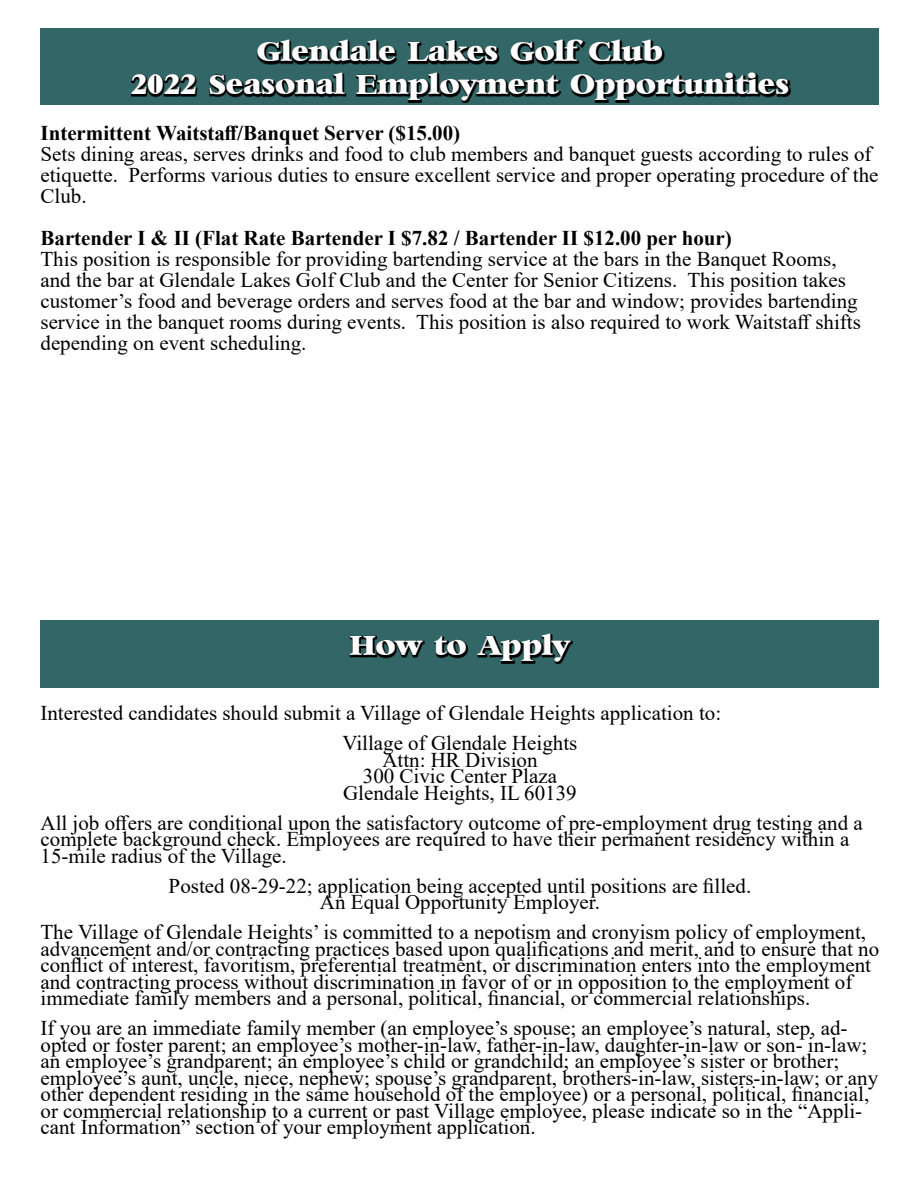
<style>
.page{position:relative;width:918px;height:1188px;background:#fff}
.page>*{position:absolute;margin:0;border:0;box-sizing:border-box;transform-origin:0 0}
.t1{font:700 27px/32.4px "Bambi";color:#fff;text-align:center}
.t2{font:21px/16.5px "Times New Roman";color:#000}
.t3{font:700 21px "Times New Roman";color:#000}
</style>
<div class="page">
<div style="left:40px;top:28px;width:839px;height:77px;background:#366"></div>
<svg style="left:131px;top:40px;width:660px;height:63px"></svg>
<div style="left:40px;top:620px;width:839px;height:67px;background:#366"></div>
<svg style="left:350px;top:634px;width:223px;height:30px"></svg>
<p class="t1" style="left:131px;top:38px;width:660px">Glendale Lakes Golf Club<br>2022 Seasonal Employment Opportunities</p>
<p class="t3" style="left:40px;top:117px;width:421px">Intermittent Waitstaff/Banquet Server ($15.00)</p>
<p class="t2" style="left:40px;top:142px;width:840px;line-height:21px">Sets dining areas, serves drinks and food to club members and banquet guests according to rules of etiquette. Performs various duties to ensure excellent service and proper operating procedure of the<br>Club.</p>
<p class="t3" style="left:40px;top:222px;width:693px">Bartender I &amp; II (Flat Rate Bartender I $7.82 / Bartender II $12.00 per hour)</p>
<p class="t2" style="left:40px;top:247px;width:822px;line-height:21px">This position is responsible for providing bartending service at the bars in the Banquet Rooms, and the bar at Glendale Lakes Golf Club and the Center for Senior Citizens. This position takes customer’s food and beverage orders and serves food at the bar and window; provides bartending service in the banquet rooms during events. This position is also required to work Waitstaff shifts depending on event scheduling.</p>
<p class="t1" style="left:350px;top:632px;width:221px">How to Apply</p>
<p class="t2" style="left:343px;top:697px;width:380px;line-height:30px;text-indent:-302px">Interested candidates should submit a Village of Glendale Heights application to:<br>Village of Glendale Heights</p>
<p class="t2" style="left:343px;top:751px;width:235px;text-align:center">Attn: HR Division<br>300 Civic Center Plaza<br>Glendale Heights, IL 60139</p>
<p class="t2" style="left:41px;top:814px;width:824px">All job offers are conditional upon the satisfactory outcome of pre-employment drug testing and a complete background check. Employees are required to have their permanent residency within a<br>15-mile radius of the Village.</p>
<p class="t2" style="left:169px;top:877px;width:584px;text-align:center">Posted 08-29-22; application being accepted until positions are filled.<br>An Equal Opportunity Employer.</p>
<p class="t2" style="left:40px;top:923px;width:840px">The Village of Glendale Heights’ is committed to a nepotism and cronyism policy of employment, advancement and/or contracting practices based upon qualifications and merit, and to ensure that no conflict of interest, favoritism, preferential treatment, or discrimination enters into the employment and contracting process without discrimination in favor of or in opposition to the employment of immediate family members and a personal, political, financial, or commercial relationships.</p>
<p class="t2" style="left:40px;top:1019px;width:839px">If you are an immediate family member (an employee’s spouse; an employee’s natural, step, ad&shy;opted or foster parent; an employee’s mother-in-law, father-in-law, daughter-in-law or son- in-law; an employee’s grandparent; an employee’s child or grandchild; an employee’s sister or brother; employee’s aunt, uncle, niece, nephew; spouse’s grandparent, brothers-in-law, sisters-in-law; or any other dependent residing in the same household of the employee) or a personal, political, financial, or commercial relationship to a current or past Village employee, please indicate so in the “Appli&shy;cant Information” section of your employment application.</p>
</div>
